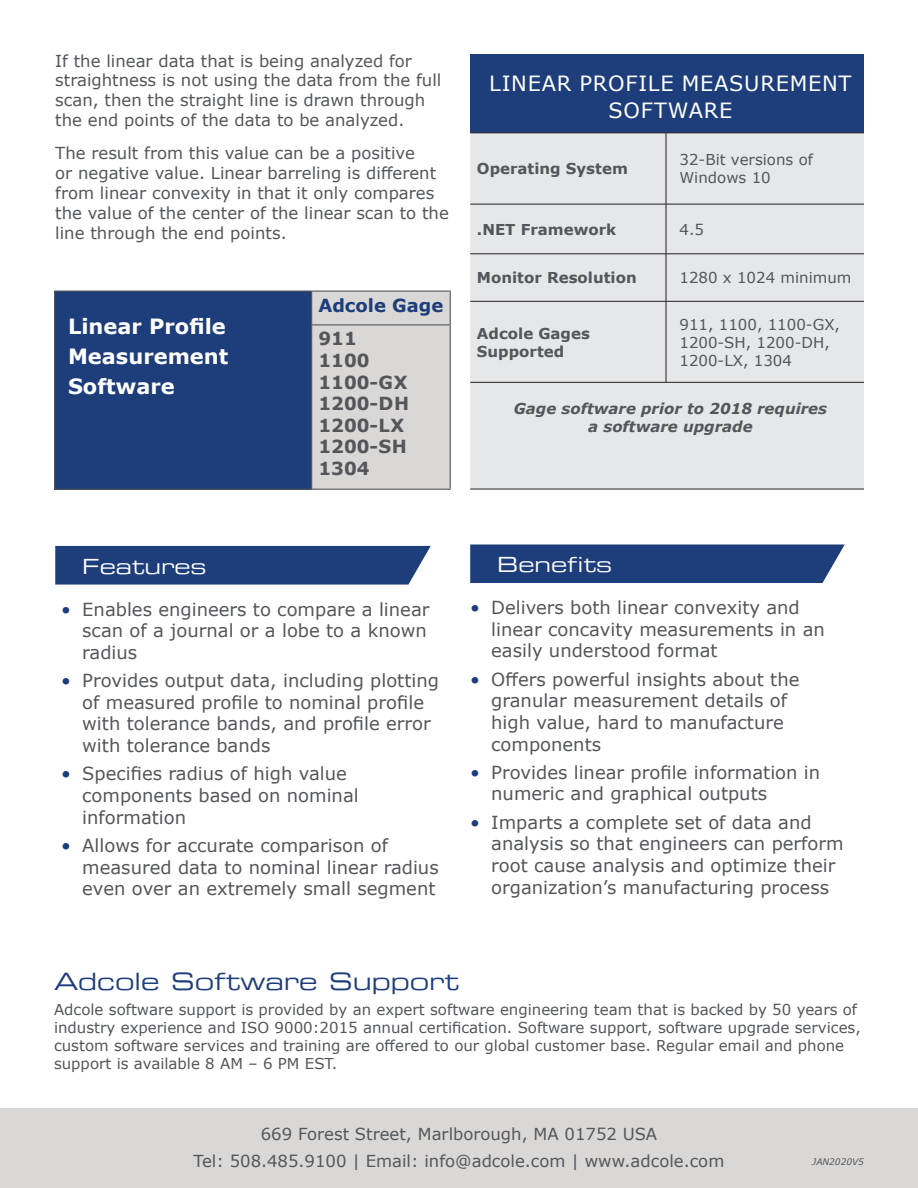
<style>
.page{position:relative;width:918px;height:1188px;background:#fff}
.page>*{position:absolute;margin:0;border:0;box-sizing:border-box;transform-origin:0 0}
.t1{font:24px "Eurostile LT Extended Two";color:#1d3d7b}
.t2{font:700 21px/30px "Verdana";color:#fff}
.t3{font:21px/27px "Verdana";letter-spacing:.035em;color:#fff;text-align:center}
.t4{font:21px "Eurostile LT Extended Two";color:#fff}
.t5{font:18px/21.6px "Verdana";color:#54565a}
.t6{font:700 18px/21.6px "Verdana";color:#54565a}
.t7{font:700 18px "Verdana";color:#1d3d7b}
.t8{font:16.5px/19.8px "Verdana";color:#53565a}
.t9{font:16.5px/26.5px "Verdana";color:#54565a;text-align:center}
.t10{font:15px/18px "Verdana";color:#53565a}
.t11{font:700 15px/18px "Verdana";color:#53565a}
.t12{font:italic 700 15px/18px "Verdana";color:#53565a;text-align:center}
.t13{font:italic 9px "Verdana";color:#54565a}
.s1{font-family:"Verdana";color:#1d3d7b}
.s2{color:#1d3d7b}
</style>
<div class="page">
<div style="left:0;top:1109px;width:918px;height:79px;background:#d9d8d6"></div>
<div style="left:55px;top:546px;width:376px;height:39px;background:#1d3d7b"></div>
<div style="left:470px;top:544px;width:375px;height:39px;background:#1d3d7b"></div>
<div style="left:55px;top:291px;width:257px;height:198px;background:#1d3d7b"></div>
<div style="left:312px;top:292px;width:138px;height:197px;background:#d9d8d6"></div>
<hr style="left:54px;top:291px;width:258px;height:1px;background:#54565a">
<hr style="left:54px;top:292px;width:1px;height:33px;background:#54565a">
<hr style="left:54px;top:325px;width:1px;height:164px;background:#54565a">
<hr style="left:54px;top:489px;width:258px;height:1px;background:#54565a">
<hr style="left:312px;top:291px;width:139px;height:1px;background:#54565a">
<hr style="left:311px;top:292px;width:1px;height:32px;background:#54565a">
<hr style="left:450px;top:292px;width:1px;height:32px;background:#54565a">
<hr style="left:311px;top:324px;width:140px;height:1px;background:#54565a">
<hr style="left:311px;top:325px;width:1px;height:164px;background:#54565a">
<hr style="left:450px;top:325px;width:1px;height:164px;background:#54565a">
<hr style="left:312px;top:489px;width:139px;height:1px;background:#54565a">
<div style="left:470px;top:54px;width:394px;height:79px;background:#1d3d7b"></div>
<div style="left:470px;top:134px;width:394px;height:355px;background:#e6e7e9"></div>
<hr style="left:470px;top:133px;width:196px;height:1px;background:#231f20">
<hr style="left:666px;top:133px;width:198px;height:1px;background:#231f20">
<hr style="left:470px;top:204px;width:196px;height:1px;background:#231f20">
<hr style="left:666px;top:204px;width:198px;height:1px;background:#231f20">
<hr style="left:470px;top:254px;width:196px;height:1px;background:#231f20">
<hr style="left:666px;top:254px;width:198px;height:1px;background:#231f20">
<hr style="left:470px;top:301px;width:196px;height:1px;background:#231f20">
<hr style="left:666px;top:301px;width:198px;height:1px;background:#231f20">
<hr style="left:470px;top:382px;width:196px;height:1px;background:#231f20">
<hr style="left:666px;top:382px;width:198px;height:1px;background:#231f20">
<hr style="left:470px;top:489px;width:196px;height:1px;background:#231f20">
<hr style="left:666px;top:489px;width:198px;height:1px;background:#231f20">
<hr style="left:666px;top:133px;width:1px;height:71px;background:#231f20">
<hr style="left:666px;top:204px;width:1px;height:50px;background:#231f20">
<hr style="left:666px;top:254px;width:1px;height:47px;background:#231f20">
<hr style="left:666px;top:302px;width:1px;height:80px;background:#231f20">
<p class="t8" style="left:55px;top:51px;width:388px">If the linear data that is being analyzed for straightness is not using the data from the full scan, then the straight line is drawn through the end points of the data to be analyzed.</p>
<p class="t8" style="left:55px;top:143px;width:395px">The result from this value can be a positive<br>or negative value. Linear barreling is different from linear convexity in that it only compares the value of the center of the linear scan to the line through the end points.</p>
<p class="t2" style="left:68px;top:311px;width:162px">Linear Profile<br>Measurement<br>Software</p>
<p class="t7" style="left:318px;top:292px;width:126px">Adcole Gage</p>
<p class="t6" style="left:318px;top:328px;width:92px">911<br>1100<br>1100-GX<br>1200-DH<br>1200-LX<br>1200-SH<br>1304</p>
<p class="t3" style="left:489px;top:70px;width:364px">LINEAR PROFILE MEASUREMENT<br>SOFTWARE</p>
<p class="t11" style="left:477px;top:159px;width:152px">Operating System</p>
<p class="t10" style="left:679px;top:151px;width:135px">32-Bit versions of<br>Windows 10</p>
<p class="t11" style="left:477px;top:220px;width:141px">.NET Framework</p>
<p class="t10" style="left:679px;top:220px;width:26px">4.5</p>
<p class="t11" style="left:477px;top:269px;width:161px">Monitor Resolution</p>
<p class="t10" style="left:679px;top:269px;width:174px">1280 x 1024 minimum</p>
<p class="t11" style="left:477px;top:324px;width:114px">Adcole Gages<br>Supported</p>
<p class="t10" style="left:679px;top:315px;width:162px">911, 1100, 1100-GX,<br>1200-SH, 1200-DH,<br>1200-LX, 1304</p>
<p class="t12" style="left:514px;top:399px;width:315px">Gage software prior to 2018 requires a software upgrade</p>
<p class="t4" style="left:55px;top:552px;width:153px"><span class="s1">•</span> Features</p>
<p class="t5" style="left:82px;top:598px;width:349px;text-indent:-21px"><span class="s2">•</span> Enables engineers to compare a linear scan of a journal or a lobe to a known radius</p>
<p class="t5" style="left:82px;top:670px;width:358px;text-indent:-21px"><span class="s2">•</span> Provides output data, including plotting of measured profile to nominal profile with tolerance bands, and profile error with tolerance bands</p>
<p class="t5" style="left:82px;top:763px;width:278px;text-indent:-21px"><span class="s2">•</span> Specifies radius of high value components based on nominal information</p>
<p class="t5" style="left:82px;top:834px;width:358px;text-indent:-21px"><span class="s2">•</span> Allows for accurate comparison of measured data to nominal linear radius even over an extremely small segment</p>
<p class="t4" style="left:470px;top:550px;width:144px"><span class="s1">•</span> Benefits</p>
<p class="t5" style="left:491px;top:597px;width:335px;text-indent:-21px"><span class="s2">•</span> Delivers both linear convexity and linear concavity measurements in an easily understood format</p>
<p class="t5" style="left:491px;top:668px;width:310px;text-indent:-21px"><span class="s2">•</span> Offers powerful insights about the granular measurement details of high value, hard to manufacture components</p>
<p class="t5" style="left:491px;top:761px;width:331px;text-indent:-21px"><span class="s2">•</span> Provides linear profile information in numeric and graphical outputs</p>
<p class="t5" style="left:491px;top:811px;width:354px;text-indent:-21px"><span class="s2">•</span> Imparts a complete set of data and analysis so that engineers can perform root cause analysis and optimize their organization’s manufacturing process</p>
<h1 class="t1" style="left:54px;top:965px;width:406px">Adcole Software Support</h1>
<p class="t10" style="left:54px;top:1001px;width:808px">Adcole software support is provided by an expert software engineering team that is backed by 50 years of industry experience and ISO 9000:2015 annual certification. Software support, software upgrade services, custom software services and training are offered to our global customer base. Regular email and phone support is available 8 AM – 6 PM EST.</p>
<p class="t9" style="left:194px;top:1121px;width:532px">669 Forest Street, Marlborough, MA 01752 USA<br>Tel: 508.485.9100 | Email: info@adcole.com | www.adcole.com</p>
<p class="t13" style="left:812px;top:1156px;width:53px">JAN2020V5</p>
</div>
